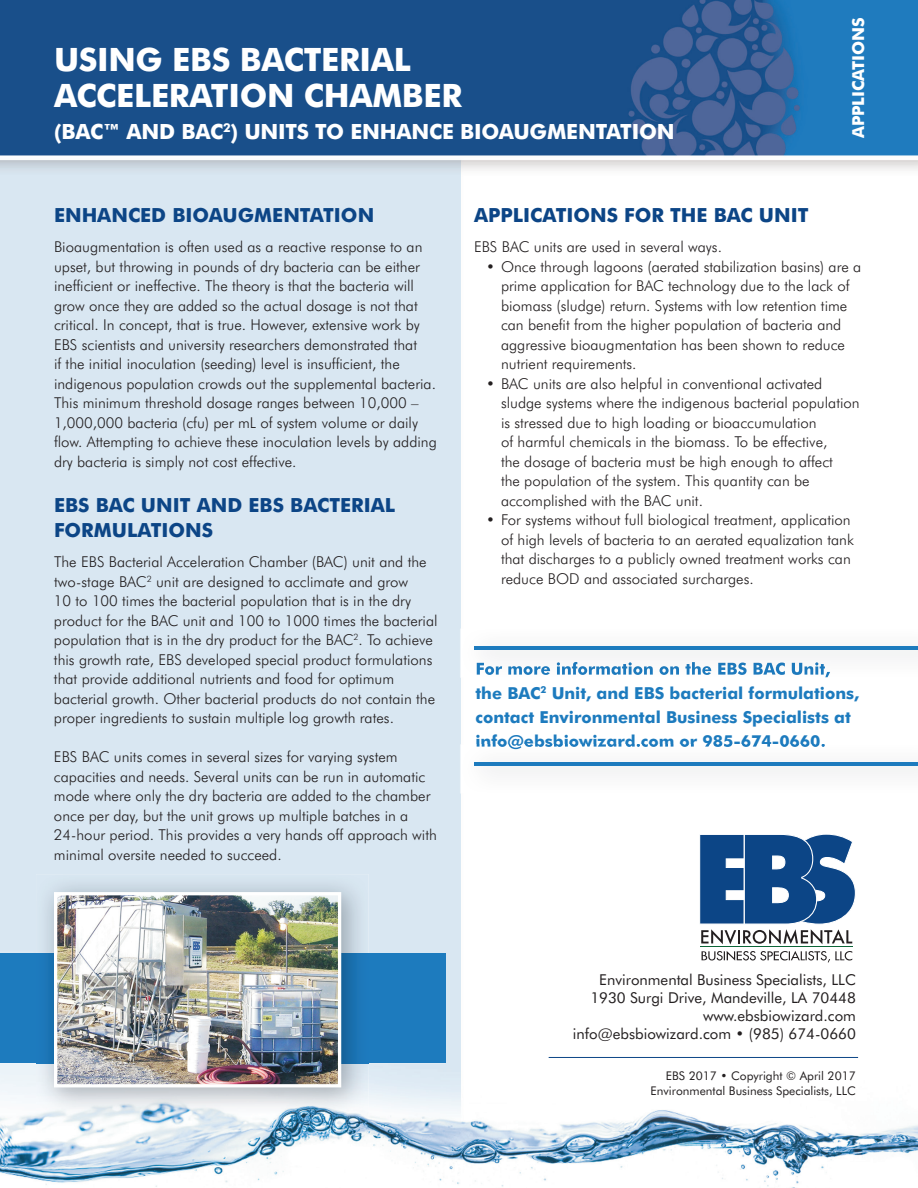
<style>
.page{position:relative;width:918px;height:1188px;background:#fff}
.page>*{position:absolute;margin:0;border:0;box-sizing:border-box;transform-origin:0 0}
.t1{font:700 32.25px/36px "Futura BT";letter-spacing:-.01em;color:#fff}
.t2{font:700 21px "Futura BT";letter-spacing:-.01em;color:#fff}
.t3{font:700 19.5px/25.5px "Futura BT";color:#0c4586}
.t4{font:700 16.5px/24px "Futura BT";color:#1d7bbe}
.t5{font:700 16.5px "Futura BT";letter-spacing:-.01em;color:#fff}
.t6{font:300 15px/19.5px "Futura BT";color:#231f20}
.t7{font:15px/18px "Futura BT";color:#231f20;text-align:right}
.t8{font:12px/15px "Futura BT";color:#231f20;text-align:right}
</style>
<div class="page">
<img style="left:0;top:0;width:918px;height:1188px">
<div style="left:0;top:954px;width:446px;height:109px;background:#1d7bbe"></div>
<img style="left:36px;top:874px;width:333px;height:241px">
<img style="left:36px;top:954px;width:333px;height:109px">
<img style="left:58px;top:896px;width:279px;height:187px">
<div style="left:54px;top:892px;width:287px;height:195px;border:3px solid #fff"></div>
<svg style="left:699px;top:834px;width:157px;height:110px"></svg>
<hr style="left:700px;top:946px;width:153px;height:1px;background:#0c6638">
<svg style="left:702px;top:951px;width:150px;height:12px"></svg>
<hr style="left:549px;top:1057px;width:309px;height:1px;background:#0c4586">
<img style="left:460px;top:629px;width:458px;height:48px">
<img style="left:477px;top:662px;width:353px;height:15px">
<hr style="left:475px;top:647px;width:443px;height:3px;background:#1d7bbe">
<img style="left:460px;top:745px;width:458px;height:48px">
<img style="left:476px;top:745px;width:349px;height:4px">
<hr style="left:475px;top:763px;width:443px;height:3px;background:#1d7bbe">
<h1 class="t1" style="left:54px;top:42px;width:410px">USING EBS BACTERIAL<br>ACCELERATION CHAMBER</h1>
<h2 class="t2" style="left:54px;top:118px;width:622px">(BAC™ AND BAC<sup>2</sup>) UNITS TO ENHANCE BIOAUGMENTATION</h2>
<p class="t5" style="left:848px;top:138px;width:122px;rotate:-90deg">APPLICATIONS</p>
<h3 class="t3" style="left:54px;top:202px;width:322px">ENHANCED BIOAUGMENTATION</h3>
<p class="t6" style="left:54px;top:237px;width:384px">Bioaugmentation is often used as a reactive response to an upset, but throwing in pounds of dry bacteria can be either inefficient or ineffective. The theory is that the bacteria will grow once they are added so the actual dosage is not that critical. In concept, that is true. However, extensive work by EBS scientists and university researchers demonstrated that<br>if the initial inoculation (seeding) level is insufficient, the indigenous population crowds out the supplemental bacteria.<br>This minimum threshold dosage ranges between 10,000 – 1,000,000 bacteria (cfu) per mL of system volume or daily flow. Attempting to achieve these inoculation levels by adding dry bacteria is simply not cost effective.</p>
<h3 class="t3" style="left:54px;top:492px;width:343px">EBS BAC UNIT AND EBS BACTERIAL<br>FORMULATIONS</h3>
<p class="t6" style="left:54px;top:552px;width:385px">The EBS Bacterial Acceleration Chamber (BAC) unit and the two-stage BAC<sup>2</sup> unit are designed to acclimate and grow<br>10 to 100 times the bacterial population that is in the dry product for the BAC unit and 100 to 1000 times the bacterial population that is in the dry product for the BAC<sup>2</sup>. To achieve this growth rate, EBS developed special product formulations that provide additional nutrients and food for optimum bacterial growth. Other bacterial products do not contain the proper ingredients to sustain multiple log growth rates.</p>
<p class="t6" style="left:54px;top:747px;width:384px">EBS BAC units comes in several sizes for varying system capacities and needs. Several units can be run in automatic mode where only the dry bacteria are added to the chamber once per day, but the unit grows up multiple batches in a 24-hour period. This provides a very hands off approach with minimal oversite needed to succeed.</p>
<h3 class="t3" style="left:474px;top:202px;width:336px">APPLICATIONS FOR THE BAC UNIT</h3>
<p class="t6" style="left:474px;top:237px;width:250px">EBS BAC units are used in several ways.</p>
<p class="t6" style="left:501px;top:256px;width:362px;text-indent:-15px">• Once through lagoons (aerated stabilization basins) are a prime application for BAC technology due to the lack of biomass (sludge) return. Systems with low retention time can benefit from the higher population of bacteria and aggressive bioaugmentation has been shown to reduce nutrient requirements.</p>
<p class="t6" style="left:501px;top:373px;width:360px;text-indent:-15px">• BAC units are also helpful in conventional activated sludge systems where the indigenous bacterial population is stressed due to high loading or bioaccumulation<br>of harmful chemicals in the biomass. To be effective,<br>the dosage of bacteria must be high enough to affect<br>the population of the system. This quantity can be accomplished with the BAC unit.</p>
<p class="t6" style="left:501px;top:510px;width:354px;text-indent:-15px">• For systems without full biological treatment, application of high levels of bacteria to an aerated equalization tank that discharges to a publicly owned treatment works can reduce BOD and associated surcharges.</p>
<p class="t4" style="left:475px;top:681px;width:385px">the BAC<sup>2</sup> Unit, and EBS bacterial formulations, contact Environmental Business Specialists at info@ebsbiowizard.com or 985-674-0660.</p>
<p class="t7" style="left:573px;top:970px;width:285px">Environmental Business Specialists, LLC 1930 Surgi Drive, Mandeville, LA 70448 www.ebsbiowizard.com info@ebsbiowizard.com • (985) 674-0660</p>
<p class="t8" style="left:651px;top:1068px;width:207px">EBS 2017 • Copyright © April 2017<br>Environmental Business Specialists, LLC</p>
</div>
